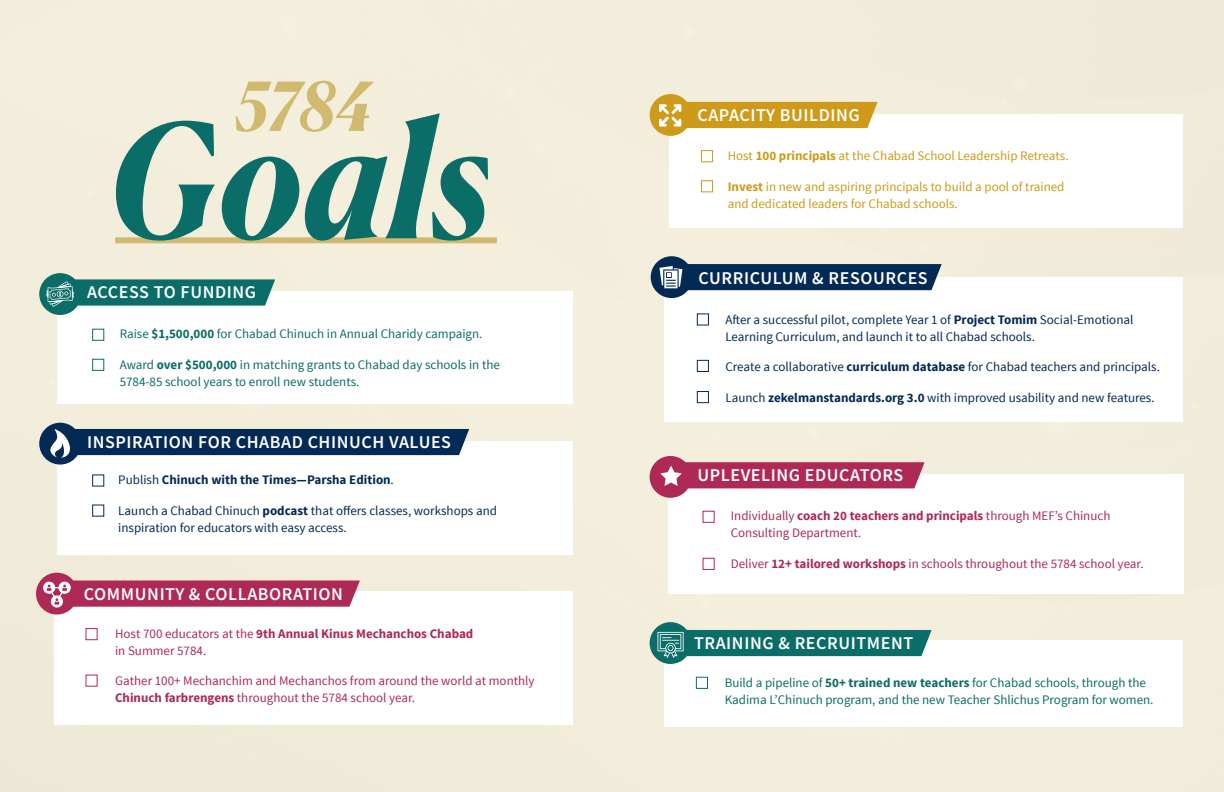
<style>
.page{position:relative;width:1224px;height:792px;background:#f3eedb}
.page>*{position:absolute;margin:0;border:0;box-sizing:border-box;transform-origin:0 0}
.t1{font:italic 700 157.4px "Canela Deck";color:#0b6d68}
.t2{font:italic 700 67.3px "Canela Deck";color:#d0ba70}
.t3{font:18px "Source Sans Variable";letter-spacing:.03em;color:#fff}
.Paragraph_Style_1{font:13px/17px "Source Sans Pro";color:#022a55}
.Paragraph_Style_1-2{font:13px/17px "Source Sans Pro";color:#ae2956}
.Paragraph_Style_1-3{font:13px/17px "Source Sans Pro";color:#0b6d68}
.Paragraph_Style_1-4{font:13px/17px "Source Sans Pro";color:#ce9a19}
.Paragraph_Style_1-5{font:700 13px "Source Sans Pro";color:#022a55}
.s1{font-weight:700}
.s2{font-weight:400}
</style>
<div class="page">
<div style="left:670px;top:114px;width:513px;height:113px;background:#fff"></div>
<div style="left:115px;top:237px;width:382px;height:6px;background:#d0ba70"></div>
<div style="left:650px;top:94px;width:41px;height:42px;background:#ce9a19;border-radius:50%"></div>
<svg style="left:659px;top:102px;width:219px;height:26px;background:#d1a027"></svg>
<div style="left:665px;top:641px;width:518px;height:86px;background:#fff"></div>
<div style="left:650px;top:622px;width:41px;height:42px;background:#0b6d68;border-radius:50%"></div>
<svg style="left:658px;top:630px;width:274px;height:28px;background:#247c77"></svg>
<div style="left:696px;top:677px;width:12px;height:12px;background:#fff;border:1px solid #0b6d68"></div>
<div style="left:54px;top:591px;width:519px;height:133px;background:#fff"></div>
<div style="left:36px;top:573px;width:42px;height:42px;background:#ae2956;border-radius:50%"></div>
<svg style="left:43px;top:581px;width:317px;height:27px;background:#b53d66"></svg>
<div style="left:85px;top:628px;width:13px;height:12px;background:#fff;border:1px solid #ae2956"></div>
<svg style="left:85px;top:675px;width:13px;height:12px"></svg>
<div style="left:665px;top:277px;width:518px;height:145px;background:#fff"></div>
<div style="left:651px;top:256px;width:42px;height:42px;background:#022a55;border-radius:50%"></div>
<svg style="left:659px;top:264px;width:283px;height:26px;background:#11375f"></svg>
<div style="left:697px;top:313px;width:12px;height:13px;background:#fff;border:1px solid #022a55"></div>
<div style="left:697px;top:360px;width:12px;height:12px;background:#fff;border:1px solid #022a55"></div>
<div style="left:697px;top:391px;width:12px;height:12px;background:#fff;border:1px solid #022a55"></div>
<div style="left:701px;top:150px;width:12px;height:12px;background:#fff;border:1px solid #ce9a19"></div>
<div style="left:701px;top:180px;width:12px;height:12px;background:#fff;border:1px solid #ce9a19"></div>
<div style="left:58px;top:292px;width:515px;height:112px;background:#fff"></div>
<div style="left:39px;top:273px;width:42px;height:42px;background:#0b6d68;border-radius:50%"></div>
<svg style="left:46px;top:279px;width:229px;height:28px;background:#247c77"></svg>
<div style="left:92px;top:329px;width:12px;height:12px;background:#fff;border:1px solid #0b6d68"></div>
<div style="left:92px;top:359px;width:12px;height:12px;background:#fff;border:1px solid #0b6d68"></div>
<div style="left:668px;top:474px;width:515px;height:119px;background:#fff"></div>
<div style="left:650px;top:456px;width:41px;height:42px;background:#ae2956;border-radius:50%"></div>
<svg style="left:661px;top:462px;width:264px;height:26px;background:#b2345f"></svg>
<div style="left:703px;top:511px;width:12px;height:12px;background:#fff;border:1px solid #ae2956"></div>
<div style="left:703px;top:558px;width:12px;height:12px;background:#fff;border:1px solid #ae2956"></div>
<div style="left:58px;top:441px;width:515px;height:113px;background:#fff"></div>
<div style="left:39px;top:423px;width:42px;height:42px;background:#022a55;border-radius:50%"></div>
<svg style="left:50px;top:429px;width:419px;height:29px;background:#21446a"></svg>
<div style="left:92px;top:474px;width:12px;height:13px;background:#fff;border:1px solid #022a55"></div>
<div style="left:92px;top:505px;width:12px;height:12px;background:#fff;border:1px solid #022a55"></div>
<p class="t2" style="left:234px;top:47px;width:139px">5784</p>
<p class="t1" style="left:109px;top:43px;width:384px">Goals</p>
<p class="t3" style="left:87px;top:282px;width:171px">ACCESS TO FUNDING</p>
<p class="Paragraph_Style_1-3" style="left:120px;top:326px;width:364px">Raise <span class="s1">$1,500,000</span> for Chabad Chinuch in Annual Charidy campaign.</p>
<p class="Paragraph_Style_1-3" style="left:120px;top:356px;width:382px">Award <span class="s1">over $500,000</span> in matching grants to Chabad day schools in the<br>5784-85 school years to enroll new students.</p>
<p class="t3" style="left:87px;top:431px;width:365px">INSPIRATION FOR CHABAD CHINUCH VALUES</p>
<p class="Paragraph_Style_1-5" style="left:118px;top:472px;width:277px"><span class="s2">Publish</span> Chinuch with the Times—Parsha Edition<span class="s2">.</span></p>
<p class="Paragraph_Style_1" style="left:118px;top:502px;width:380px">Launch a Chabad Chinuch <span class="s1">podcast</span> that offers classes, workshops and inspiration for educators with easy access.</p>
<p class="t3" style="left:84px;top:583px;width:261px">COMMUNITY &amp; COLLABORATION</p>
<p class="Paragraph_Style_1-2" style="left:115px;top:625px;width:360px">Host 700 educators at the <span class="s1">9th Annual Kinus Mechanchos Chabad </span>in Summer 5784.</p>
<p class="Paragraph_Style_1-2" style="left:115px;top:673px;width:421px">Gather 100+ Mechanchim and Mechanchos from around the world at monthly<br><span class="s1">Chinuch farbrengens</span> throughout the 5784 school year.</p>
<p class="t3" style="left:698px;top:105px;width:164px">CAPACITY BUILDING</p>
<p class="Paragraph_Style_1-4" style="left:728px;top:148px;width:342px">Host <span class="s1">100 principals</span> at the Chabad School Leadership Retreats.</p>
<p class="Paragraph_Style_1-4" style="left:728px;top:178px;width:338px"><span class="s1">Invest</span> in new and aspiring principals to build a pool of trained and dedicated leaders for Chabad schools.</p>
<p class="t3" style="left:699px;top:267px;width:231px">CURRICULUM &amp; RESOURCES</p>
<p class="Paragraph_Style_1" style="left:725px;top:311px;width:409px">After a successful pilot, complete Year 1 of <span class="s1">Project Tomim</span> Social-Emotional<br>Learning Curriculum, and launch it to all Chabad schools.</p>
<p class="Paragraph_Style_1" style="left:725px;top:359px;width:436px">Create a collaborative <span class="s1">curriculum database</span> for Chabad teachers and principals.</p>
<p class="Paragraph_Style_1" style="left:725px;top:389px;width:431px">Launch <span class="s1">zekelmanstandards.org 3.0</span> with improved usability and new features.</p>
<p class="t3" style="left:698px;top:464px;width:207px">UPLEVELING EDUCATORS</p>
<p class="Paragraph_Style_1-2" style="left:731px;top:508px;width:381px">Individually <span class="s1">coach 20 teachers and principals</span> through MEF’s Chinuch<br>Consulting Department.</p>
<p class="Paragraph_Style_1-2" style="left:731px;top:555px;width:414px">Deliver <span class="s1">12+ tailored workshops</span> in schools throughout the 5784 school year.</p>
<p class="t3" style="left:694px;top:632px;width:220px">TRAINING &amp; RECRUITMENT</p>
<p class="Paragraph_Style_1-3" style="left:725px;top:674px;width:430px">Build a pipeline of <span class="s1">50+ trained new teachers</span> for Chabad schools, through the<br>Kadima L’Chinuch program, and the new Teacher Shlichus Program for women.</p>
</div>
